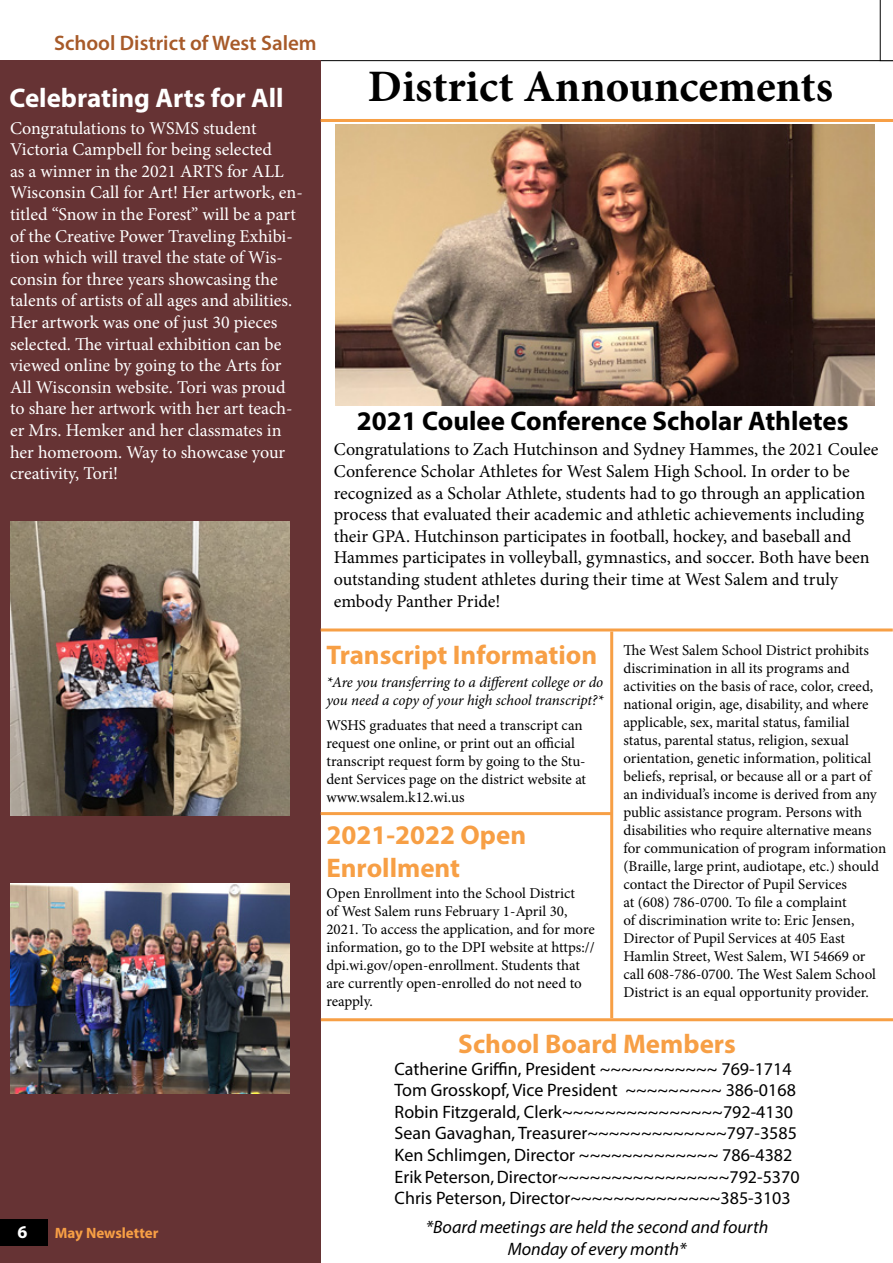
<style>
.page{position:relative;width:893px;height:1263px;background:#fff}
.page>*{position:absolute;margin:0;border:0;box-sizing:border-box;transform-origin:0 0}
.t1{font:700 45px "Minion Pro";color:#000}
.t2{font:700 27px/32.4px "Myriad Pro";color:#f79f45}
.t3{font:700 27px "Myriad Pro";color:#000}
.t4{font:700 27px "Myriad Pro";color:#fff}
.t5{font:600 21px "Myriad Pro";color:#a75a29}
.t6{font:18px/21.6px "Minion Pro";letter-spacing:-.005em;color:#fff}
.t7{font:18px/21.6px "Minion Pro";color:#000}
.t8{font:18px/21.6px "Myriad Pro";color:#000}
.t9{font:italic 18px/21.6px "Myriad Pro";color:#000;text-align:center}
.t10{font:700 18px "Myriad Pro";color:#fff}
.t11{font:15px/18px "Minion Pro";color:#000}
.t12{font:italic 15px/18px "Minion Pro";letter-spacing:-.01em;color:#000}
.t13{font:700 15px "Myriad Pro";color:#f79f45}
</style>
<div class="page">
<svg style="left:0;top:0;width:880px;height:61px"></svg>
<div style="left:0;top:61px;width:321px;height:1202px;background:#663334"></div>
<div style="left:0;top:1219px;width:47px;height:26px;background:#000"></div>
<hr style="left:321px;top:119px;width:572px;height:3px;background:#f79f45">
<hr style="left:321px;top:1018px;width:572px;height:3px;background:#f79f45">
<hr style="left:321px;top:628px;width:572px;height:3px;background:#f79f45">
<img style="left:336px;top:125px;width:538px;height:280px">
<img style="left:10px;top:522px;width:280px;height:293px">
<svg style="left:880px;top:0;width:13px;height:61px"></svg>
<img style="left:10px;top:884px;width:280px;height:209px">
<hr style="left:610px;top:631px;width:3px;height:387px;background:#f79f45">
<hr style="left:321px;top:812px;width:291px;height:3px;background:#f79f45">
<h3 class="t5" style="left:54px;top:29px;width:264px">School District of West Salem</h3>
<h2 class="t4" style="left:9px;top:80px;width:276px">Celebrating Arts for All</h2>
<p class="t6" style="left:10px;top:117px;width:294px">Congratulations to WSMS student Victoria Campbell for being selected<br>as a winner in the 2021 ARTS for ALL Wisconsin Call for Art! Her artwork, en&shy;titled “Snow in the Forest” will be a part of the Creative Power Traveling Exhibi&shy;tion which will travel the state of Wis&shy;consin for three years showcasing the talents of artists of all ages and abilities.<br>Her artwork was one of just 30 pieces selected. The virtual exhibition can be viewed online by going to the Arts for All Wisconsin website. Tori was proud to share her artwork with her art teach&shy;er Mrs. Hemker and her classmates in her homeroom. Way to showcase your creativity, Tori!</p>
<h1 class="t1" style="left:368px;top:55px;width:467px">District Announcements</h1>
<h2 class="t3" style="left:357px;top:403px;width:493px">2021 Coulee Conference Scholar Athletes</h2>
<p class="t7" style="left:334px;top:439px;width:546px">Congratulations to Zach Hutchinson and Sydney Hammes, the 2021 Coulee Conference Scholar Athletes for West Salem High School. In order to be recognized as a Scholar Athlete, students had to go through an application process that evaluated their academic and athletic achievements including their GPA. Hutchinson participates in football, hockey, and baseball and Hammes participates in volleyball, gymnastics, and soccer. Both have been outstanding student athletes during their time at West Salem and truly embody Panther Pride!</p>
<p class="t10" style="left:18px;top:1220px;width:11px">6</p>
<p class="t13" style="left:55px;top:1223px;width:105px">May Newsletter</p>
<p class="t11" style="left:623px;top:641px;width:264px">The West Salem School District prohibits discrimination in all its programs and activities on the basis of race, color, creed, national origin, age, disability, and where applicable, sex, marital status, familial status, parental status, religion, sexual orientation, genetic information, political beliefs, reprisal, or because all or a part of an individual’s income is derived from any public assistance program. Persons with disabilities who require alternative means for communication of program information (Braille, large print, audiotape, etc.) should contact the Director of Pupil Services<br>at (608) 786-0700. To file a complaint<br>of discrimination write to: Eric Jensen, Director of Pupil Services at 405 East Hamlin Street, West Salem, WI 54669 or call 608-786-0700. The West Salem School District is an equal opportunity provider.</p>
<h2 class="t2" style="left:458px;top:1027px;width:279px">School Board Members</h2>
<p class="t8" style="left:395px;top:1057px;width:406px">Catherine Griffin, President ~~~~~~~~~~~ 769-1714<br>Tom Grosskopf, Vice President ~~~~~~~~~ 386-0168<br>Robin Fitzgerald, Clerk~~~~~~~~~~~~~~~792-4130<br>Sean Gavaghan, Treasurer~~~~~~~~~~~~~797-3585<br>Ken Schlimgen, Director ~~~~~~~~~~~~~ 786-4382<br>Erik Peterson,Director~~~~~~~~~~~~~~~~792-5370<br>Chris Peterson, Director~~~~~~~~~~~~~~385-3103</p>
<p class="t9" style="left:426px;top:1216px;width:344px">*Board meetings are held the second and fourth<br>Monday of every month*</p>
<h2 class="t2" style="left:326px;top:638px;width:272px">Transcript Information</h2>
<p class="t12" style="left:326px;top:674px;width:278px">*Are you transferring to a different college or do you need a copy of your high school transcript?*</p>
<p class="t11" style="left:326px;top:716px;width:261px">WSHS graduates that need a transcript can request one online, or print out an official transcript request form by going to the Stu&shy;dent Services page on the district website at www.wsalem.k12.wi.us</p>
<h2 class="t2" style="left:326px;top:818px;width:201px">2021-2022 Open<br>Enrollment</h2>
<p class="t11" style="left:326px;top:884px;width:270px">Open Enrollment into the School District<br>of West Salem runs February 1-April 30, 2021. To access the application, and for more information, go to the DPI website at https:// dpi.wi.gov/open-enrollment. Students that are currently open-enrolled do not need to reapply.</p>
</div>
